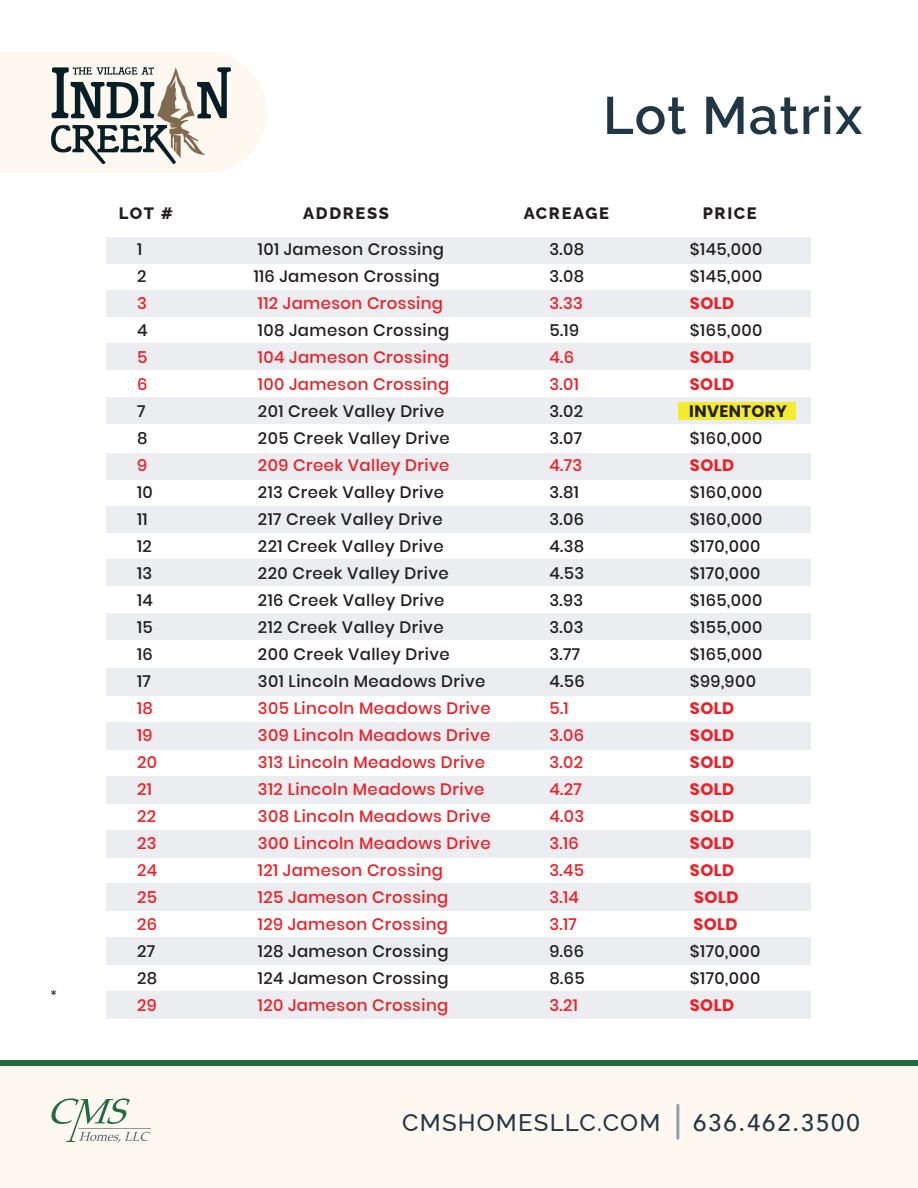
<style>
.page{position:relative;width:918px;height:1188px;background:#fff}
.page>*{position:absolute;margin:0;border:0;box-sizing:border-box;transform-origin:0 0}
.t1{font:100 52.5px "Raleway";letter-spacing:.02em;color:#223746}
.t2{font:100 24px "Raleway";letter-spacing:.05em;color:#223746}
.t3{font:500 24px "Avenir";letter-spacing:.075em;color:#223746}
.t4{font:500 16.5px "Poppins";letter-spacing:.025em;color:#231f20}
.t5{font:500 16.5px "Poppins";letter-spacing:.025em;color:#ee1f26}
.t6{font:700 16.5px "Poppins";letter-spacing:.025em;color:#ee1f26}
.t7{font:100 16.5px "Raleway";letter-spacing:.1em;color:#231f20}
.t8{font:700 16.5px "Poppins";letter-spacing:.025em;color:#231f20}
.t9{font:13.5px "Poppins";color:#211e1e}
</style>
<div class="page">
<div style="left:107px;top:992px;width:704px;height:27px;background:#ebedf0"></div>
<div style="left:107px;top:884px;width:704px;height:27px;background:#ebedf0"></div>
<div style="left:107px;top:938px;width:704px;height:27px;background:#ebedf0"></div>
<div style="left:107px;top:776px;width:704px;height:27px;background:#ebedf0"></div>
<div style="left:107px;top:668px;width:704px;height:27px;background:#ebedf0"></div>
<div style="left:107px;top:722px;width:704px;height:27px;background:#ebedf0"></div>
<div style="left:107px;top:830px;width:704px;height:27px;background:#ebedf0"></div>
<div style="left:107px;top:559px;width:704px;height:27px;background:#ebedf0"></div>
<div style="left:107px;top:453px;width:704px;height:26px;background:#ebedf0"></div>
<div style="left:107px;top:506px;width:704px;height:27px;background:#ebedf0"></div>
<div style="left:107px;top:613px;width:704px;height:27px;background:#ebedf0"></div>
<div style="left:0;top:1064px;width:918px;height:124px;background:#fef8f1"></div>
<hr style="left:676px;top:1105px;width:3px;height:33px;background:#949ead">
<div style="left:0;top:1060px;width:918px;height:6px;background:#216d40"></div>
<svg style="left:51px;top:1098px;width:100px;height:45px"></svg>
<div style="left:107px;top:344px;width:704px;height:26px;background:#ebedf0"></div>
<div style="left:107px;top:237px;width:704px;height:27px;background:#ebedf0"></div>
<div style="left:107px;top:290px;width:704px;height:27px;background:#ebedf0"></div>
<div style="left:107px;top:397px;width:704px;height:26px;background:#ebedf0"></div>
<div style="left:679px;top:403px;width:117px;height:17px;background:#f3ec2e"></div>
<svg style="left:0;top:52px;width:267px;height:121px"></svg>
<p class="t9" style="left:51px;top:987px;width:8px">*</p>
<h1 class="t1" style="left:603px;top:74px;width:261px">Lot Matrix</h1>
<p class="t7" style="left:119px;top:201px;width:56px">LOT #</p>
<p class="t7" style="left:303px;top:201px;width:87px">ADDRESS</p>
<p class="t7" style="left:524px;top:201px;width:87px">ACREAGE</p>
<p class="t7" style="left:703px;top:201px;width:56px">PRICE</p>
<p class="t4" style="left:137px;top:240px;width:7px">1</p>
<p class="t4" style="left:258px;top:240px;width:188px">101 Jameson Crossing</p>
<p class="t4" style="left:549px;top:240px;width:36px">3.08</p>
<p class="t4" style="left:690px;top:240px;width:74px">$145,000</p>
<p class="t4" style="left:137px;top:267px;width:11px">2</p>
<p class="t4" style="left:254px;top:267px;width:188px">116 Jameson Crossing</p>
<p class="t4" style="left:549px;top:267px;width:36px">3.08</p>
<p class="t4" style="left:690px;top:267px;width:74px">$145,000</p>
<p class="t5" style="left:137px;top:294px;width:11px">3</p>
<p class="t5" style="left:258px;top:294px;width:187px">112 Jameson Crossing</p>
<p class="t5" style="left:549px;top:294px;width:35px">3.33</p>
<p class="t6" style="left:690px;top:294px;width:46px">SOLD</p>
<p class="t4" style="left:137px;top:321px;width:12px">4</p>
<p class="t4" style="left:258px;top:321px;width:193px">108 Jameson Crossing</p>
<p class="t4" style="left:549px;top:321px;width:31px">5.19</p>
<p class="t4" style="left:690px;top:321px;width:74px">$165,000</p>
<p class="t5" style="left:137px;top:348px;width:12px">5</p>
<p class="t5" style="left:258px;top:348px;width:193px">104 Jameson Crossing</p>
<p class="t5" style="left:549px;top:348px;width:26px">4.6</p>
<p class="t6" style="left:690px;top:348px;width:46px">SOLD</p>
<p class="t5" style="left:137px;top:375px;width:12px">6</p>
<p class="t5" style="left:258px;top:375px;width:193px">100 Jameson Crossing</p>
<p class="t5" style="left:549px;top:375px;width:31px">3.01</p>
<p class="t6" style="left:690px;top:375px;width:46px">SOLD</p>
<p class="t4" style="left:137px;top:402px;width:10px">7</p>
<p class="t4" style="left:258px;top:402px;width:188px">201 Creek Valley Drive</p>
<p class="t4" style="left:549px;top:402px;width:35px">3.02</p>
<p class="t8" style="left:689px;top:402px;width:99px">INVENTORY</p>
<p class="t4" style="left:137px;top:429px;width:12px">8</p>
<p class="t4" style="left:258px;top:429px;width:193px">205 Creek Valley Drive</p>
<p class="t4" style="left:549px;top:429px;width:34px">3.07</p>
<p class="t4" style="left:690px;top:429px;width:74px">$160,000</p>
<p class="t5" style="left:137px;top:456px;width:11px">9</p>
<p class="t5" style="left:258px;top:456px;width:193px">209 Creek Valley Drive</p>
<p class="t5" style="left:549px;top:456px;width:35px">4.73</p>
<p class="t6" style="left:690px;top:456px;width:46px">SOLD</p>
<p class="t4" style="left:137px;top:483px;width:17px">10</p>
<p class="t4" style="left:258px;top:483px;width:188px">213 Creek Valley Drive</p>
<p class="t4" style="left:549px;top:483px;width:31px">3.81</p>
<p class="t4" style="left:690px;top:483px;width:74px">$160,000</p>
<p class="t4" style="left:137px;top:510px;width:12px">11</p>
<p class="t4" style="left:258px;top:510px;width:186px">217 Creek Valley Drive</p>
<p class="t4" style="left:549px;top:510px;width:36px">3.06</p>
<p class="t4" style="left:690px;top:510px;width:74px">$160,000</p>
<p class="t4" style="left:137px;top:537px;width:16px">12</p>
<p class="t4" style="left:258px;top:537px;width:187px">221 Creek Valley Drive</p>
<p class="t4" style="left:549px;top:537px;width:37px">4.38</p>
<p class="t4" style="left:690px;top:537px;width:72px">$170,000</p>
<p class="t4" style="left:137px;top:564px;width:17px">13</p>
<p class="t4" style="left:258px;top:564px;width:192px">220 Creek Valley Drive</p>
<p class="t4" style="left:549px;top:564px;width:36px">4.53</p>
<p class="t4" style="left:690px;top:564px;width:72px">$170,000</p>
<p class="t4" style="left:137px;top:591px;width:17px">14</p>
<p class="t4" style="left:258px;top:591px;width:188px">216 Creek Valley Drive</p>
<p class="t4" style="left:549px;top:591px;width:35px">3.93</p>
<p class="t4" style="left:690px;top:591px;width:74px">$165,000</p>
<p class="t4" style="left:137px;top:618px;width:17px">15</p>
<p class="t4" style="left:258px;top:618px;width:187px">212 Creek Valley Drive</p>
<p class="t4" style="left:549px;top:618px;width:36px">3.03</p>
<p class="t4" style="left:690px;top:618px;width:74px">$155,000</p>
<p class="t4" style="left:137px;top:645px;width:17px">16</p>
<p class="t4" style="left:258px;top:645px;width:193px">200 Creek Valley Drive</p>
<p class="t4" style="left:549px;top:645px;width:32px">3.77</p>
<p class="t4" style="left:690px;top:645px;width:74px">$165,000</p>
<p class="t4" style="left:137px;top:672px;width:15px">17</p>
<p class="t4" style="left:258px;top:672px;width:229px">301 Lincoln Meadows Drive</p>
<p class="t4" style="left:549px;top:672px;width:37px">4.56</p>
<p class="t4" style="left:690px;top:672px;width:68px">$99,900</p>
<p class="t5" style="left:137px;top:699px;width:17px">18</p>
<p class="t5" style="left:258px;top:699px;width:234px">305 Lincoln Meadows Drive</p>
<p class="t5" style="left:549px;top:699px;width:21px">5.1</p>
<p class="t6" style="left:690px;top:699px;width:46px">SOLD</p>
<p class="t5" style="left:137px;top:726px;width:17px">19</p>
<p class="t5" style="left:258px;top:726px;width:234px">309 Lincoln Meadows Drive</p>
<p class="t5" style="left:549px;top:726px;width:36px">3.06</p>
<p class="t6" style="left:690px;top:726px;width:46px">SOLD</p>
<p class="t5" style="left:137px;top:753px;width:22px">20</p>
<p class="t5" style="left:258px;top:753px;width:229px">313 Lincoln Meadows Drive</p>
<p class="t5" style="left:549px;top:753px;width:35px">3.02</p>
<p class="t6" style="left:690px;top:753px;width:46px">SOLD</p>
<p class="t5" style="left:137px;top:780px;width:16px">21</p>
<p class="t5" style="left:258px;top:780px;width:228px">312 Lincoln Meadows Drive</p>
<p class="t5" style="left:549px;top:780px;width:34px">4.27</p>
<p class="t6" style="left:690px;top:780px;width:46px">SOLD</p>
<p class="t5" style="left:137px;top:807px;width:21px">22</p>
<p class="t5" style="left:258px;top:807px;width:234px">308 Lincoln Meadows Drive</p>
<p class="t5" style="left:549px;top:807px;width:36px">4.03</p>
<p class="t6" style="left:690px;top:807px;width:46px">SOLD</p>
<p class="t5" style="left:137px;top:834px;width:21px">23</p>
<p class="t5" style="left:258px;top:834px;width:234px">300 Lincoln Meadows Drive</p>
<p class="t5" style="left:549px;top:834px;width:31px">3.16</p>
<p class="t6" style="left:690px;top:834px;width:46px">SOLD</p>
<p class="t5" style="left:137px;top:861px;width:22px">24</p>
<p class="t5" style="left:258px;top:861px;width:187px">121 Jameson Crossing</p>
<p class="t5" style="left:549px;top:861px;width:36px">3.45</p>
<p class="t6" style="left:690px;top:861px;width:46px">SOLD</p>
<p class="t5" style="left:137px;top:888px;width:22px">25</p>
<p class="t5" style="left:258px;top:888px;width:192px">125 Jameson Crossing</p>
<p class="t5" style="left:549px;top:888px;width:31px">3.14</p>
<p class="t6" style="left:694px;top:888px;width:46px">SOLD</p>
<p class="t5" style="left:137px;top:915px;width:22px">26</p>
<p class="t5" style="left:258px;top:915px;width:192px">129 Jameson Crossing</p>
<p class="t5" style="left:549px;top:915px;width:29px">3.17</p>
<p class="t6" style="left:693px;top:915px;width:46px">SOLD</p>
<p class="t4" style="left:137px;top:942px;width:20px">27</p>
<p class="t4" style="left:258px;top:942px;width:192px">128 Jameson Crossing</p>
<p class="t4" style="left:549px;top:942px;width:36px">9.66</p>
<p class="t4" style="left:690px;top:942px;width:72px">$170,000</p>
<p class="t4" style="left:137px;top:969px;width:22px">28</p>
<p class="t4" style="left:258px;top:969px;width:192px">124 Jameson Crossing</p>
<p class="t4" style="left:549px;top:969px;width:37px">8.65</p>
<p class="t4" style="left:690px;top:969px;width:72px">$170,000</p>
<p class="t5" style="left:137px;top:996px;width:21px">29</p>
<p class="t5" style="left:258px;top:996px;width:192px">120 Jameson Crossing</p>
<p class="t5" style="left:549px;top:996px;width:30px">3.21</p>
<p class="t6" style="left:690px;top:996px;width:46px">SOLD</p>
<h2 class="t2" style="left:402px;top:1103px;width:260px">CMSHOMESLLC.COM</h2>
<h2 class="t3" style="left:693px;top:1102px;width:168px">636.462.3500</h2>
</div>
